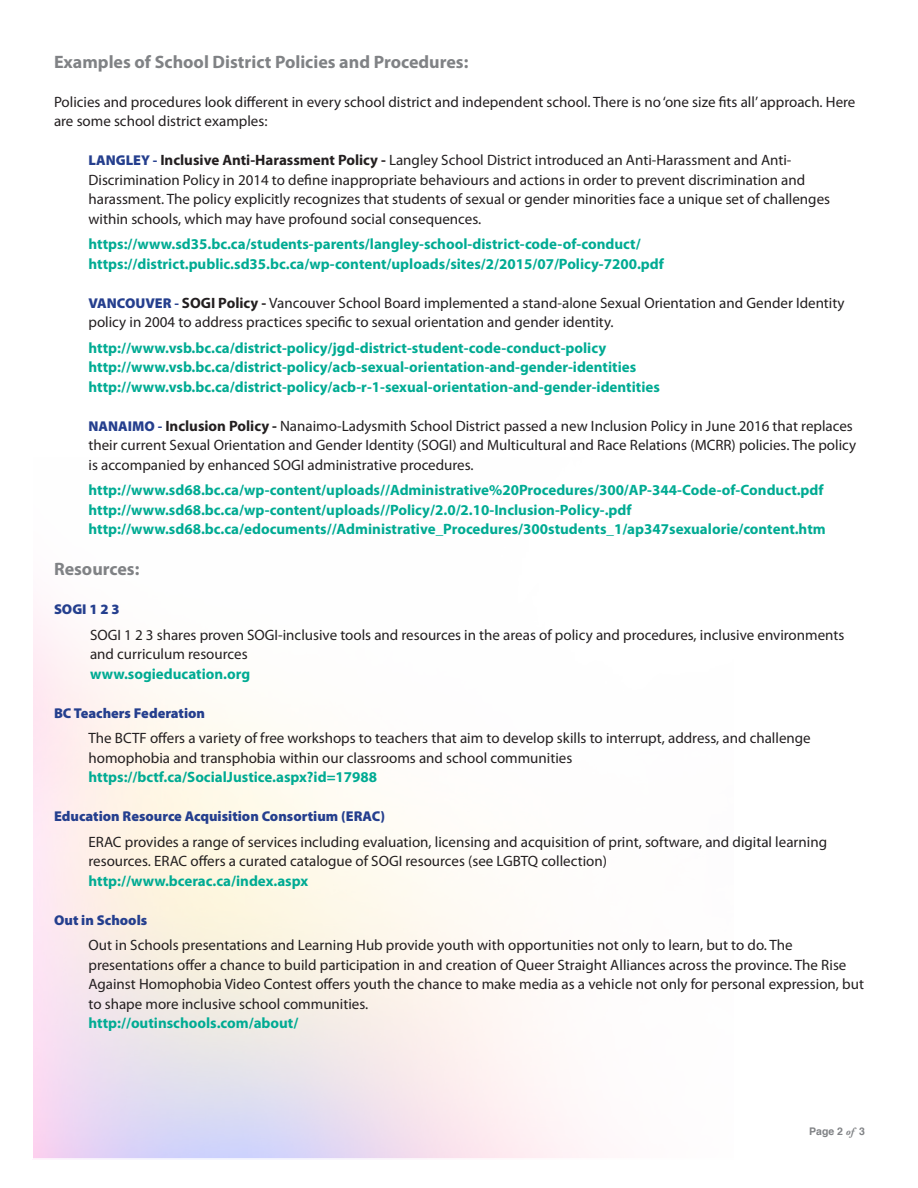
<style>
.page{position:relative;width:918px;height:1188px;background:#fff}
.page>*{position:absolute;margin:0;border:0;box-sizing:border-box;transform-origin:0 0}
.t1{font:700 18px "Myriad Pro";color:#808285}
.t2{font:15px/19.5px "Myriad Pro";color:#231f20}
.hyper{font:700 15px "Myriad Pro";color:#00ab93}
.t3{font:900 14.25px "Myriad Pro";color:#253f8e}
.t4{font:700 10.5px "Helvetica";color:#808285}
.s1{font-weight:900;font-size:14.25px;color:#253f8e}
.s2{font-weight:700;font-size:14.25px;color:#253f8e}
.s3{font-weight:700}
.s4{font-family:"Adobe Garamond Bold Italic Os F";font-weight:400}
</style>
<div class="page">
<p class="t1" style="left:54px;top:51px;width:416px">Examples of School District Policies and Procedures:</p>
<p class="t2" style="left:54px;top:92px;width:803px">Policies and procedures look different in every school district and independent school. There is no ‘one size fits all’ approach. Here are some school district examples:</p>
<p class="t2" style="left:88px;top:151px;width:743px"><span class="s1">LANGLEY</span> <span class="s2">-</span> <span class="s3">Inclusive Anti-Harassment Policy -</span> Langley School District introduced an Anti-Harassment and Anti-Discrimination Policy in 2014 to define inappropriate behaviours and actions in order to prevent discrimination and harassment. The policy explicitly recognizes that students of sexual or gender minorities face a unique set of challenges within schools, which may have profound social consequences.</p>
<p class="hyper" style="left:88px;top:236px;width:554px">https://www.sd35.bc.ca/students-parents/langley-school-district-code-of-conduct/</p>
<p class="hyper" style="left:88px;top:255px;width:577px">https://district.public.sd35.bc.ca/wp-content/uploads/sites/2/2015/07/Policy-7200.pdf</p>
<p class="t2" style="left:88px;top:293px;width:758px"><span class="s1">VANCOUVER</span> <span class="s2">-</span> <span class="s3">SOGI Policy -</span> Vancouver School Board implemented a stand-alone Sexual Orientation and Gender Identity policy in 2004 to address practices specific to sexual orientation and gender identity.</p>
<p class="hyper" style="left:88px;top:339px;width:519px">http://www.vsb.bc.ca/district-policy/jgd-district-student-code-conduct-policy</p>
<p class="hyper" style="left:88px;top:359px;width:549px">http://www.vsb.bc.ca/district-policy/acb-sexual-orientation-and-gender-identities</p>
<p class="hyper" style="left:88px;top:378px;width:573px">http://www.vsb.bc.ca/district-policy/acb-r-1-sexual-orientation-and-gender-identities</p>
<p class="t2" style="left:88px;top:416px;width:769px"><span class="s1">NANAIMO</span> <span class="s2">-</span> <span class="s3">Inclusion Policy -</span> Nanaimo-Ladysmith School District passed a new Inclusion Policy in June 2016 that replaces their current Sexual Orientation and Gender Identity (SOGI) and Multicultural and Race Relations (MCRR) policies. The policy is accompanied by enhanced SOGI administrative procedures.</p>
<p class="hyper" style="left:88px;top:482px;width:737px">http://www.sd68.bc.ca/wp-content/uploads//Administrative%20Procedures/300/AP-344-Code-of-Conduct.pdf</p>
<p class="hyper" style="left:88px;top:501px;width:545px">http://www.sd68.bc.ca/wp-content/uploads//Policy/2.0/2.10-Inclusion-Policy-.pdf</p>
<p class="hyper" style="left:88px;top:521px;width:739px">http://www.sd68.bc.ca/edocuments//Administrative_Procedures/300students_1/ap347sexualorie/content.htm</p>
<p class="t1" style="left:54px;top:559px;width:87px">Resources:</p>
<p class="t3" style="left:54px;top:601px;width:67px">SOGI 1 2 3</p>
<p class="t2" style="left:90px;top:625px;width:756px">SOGI 1 2 3 shares proven SOGI-inclusive tools and resources in the areas of policy and procedures, inclusive environments and curriculum resources</p>
<p class="hyper" style="left:90px;top:665px;width:162px">www.sogieducation.org</p>
<p class="t3" style="left:54px;top:705px;width:153px">BC Teachers Federation</p>
<p class="t2" style="left:88px;top:729px;width:724px">The BCTF offers a variety of free workshops to teachers that aim to develop skills to interrupt, address, and challenge homophobia and transphobia within our classrooms and school communities</p>
<p class="hyper" style="left:88px;top:769px;width:290px">https://bctf.ca/SocialJustice.aspx?id=17988</p>
<p class="t3" style="left:54px;top:808px;width:333px">Education Resource Acquisition Consortium (ERAC)</p>
<p class="t2" style="left:88px;top:832px;width:740px">ERAC provides a range of services including evaluation, licensing and acquisition of print, software, and digital learning resources. ERAC offers a curated catalogue of SOGI resources (see LGBTQ collection)</p>
<p class="hyper" style="left:88px;top:872px;width:221px">http://www.bcerac.ca/index.aspx</p>
<p class="t3" style="left:54px;top:912px;width:95px">Out in Schools</p>
<p class="t2" style="left:88px;top:936px;width:777px">Out in Schools presentations and Learning Hub provide youth with opportunities not only to learn, but to do. The presentations offer a chance to build participation in and creation of Queer Straight Alliances across the province. The Rise Against Homophobia Video Contest offers youth the chance to make media as a vehicle not only for personal expression, but to shape more inclusive school communities.</p>
<p class="hyper" style="left:88px;top:1015px;width:211px">http://outinschools.com/about/</p>
<p class="t4" style="left:809px;top:1123px;width:57px">Page 2 <span class="s4">of</span> 3</p>
</div>
